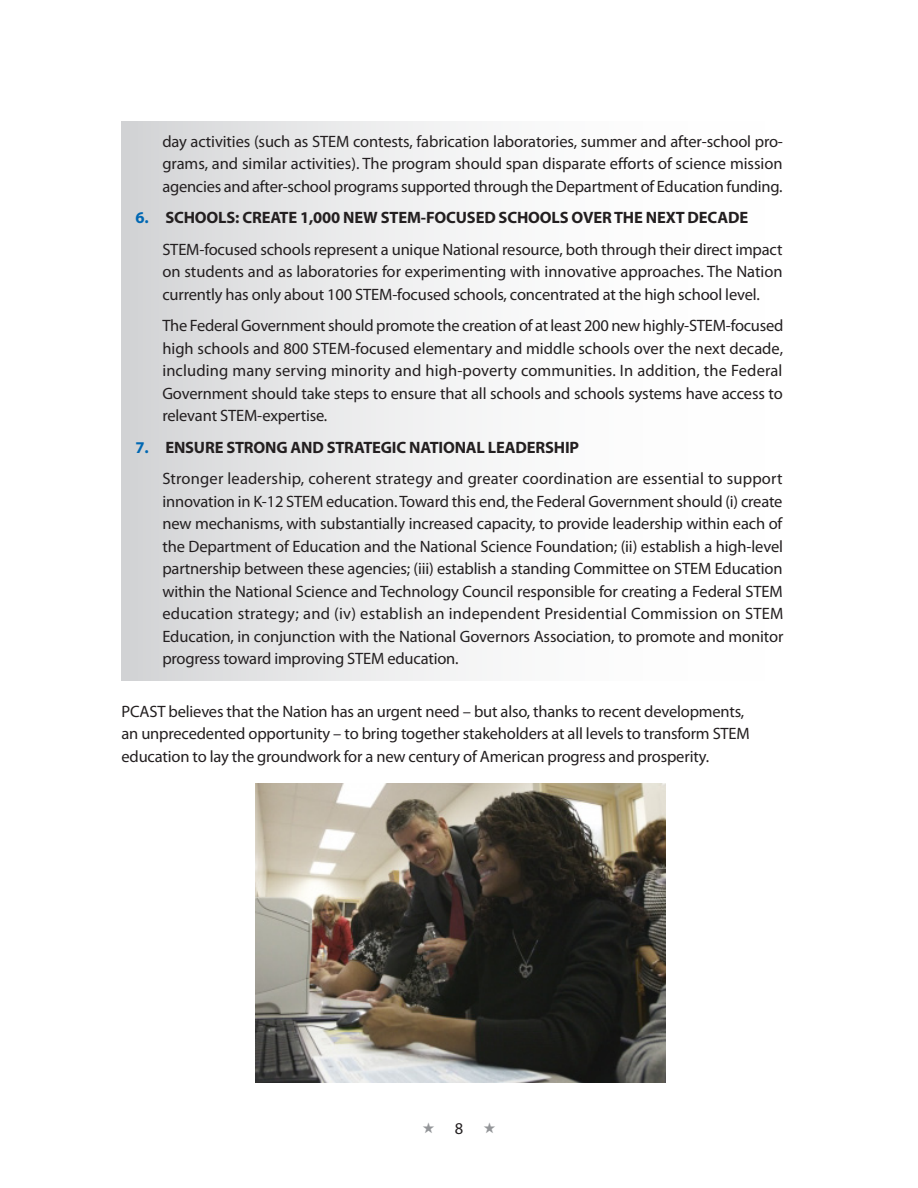
<style>
.page{position:relative;width:918px;height:1188px;background:#fff}
.page>*{position:absolute;margin:0;border:0;box-sizing:border-box;transform-origin:0 0}
.Text_Numbered_List{font:16.5px/22.5px "Myriad Pro";letter-spacing:-.01em;color:#231f20;text-align:justify}
.Head_Level_4{font:16.5px/22.5px "Myriad Pro";letter-spacing:-.01em;color:#231f20}
.Text_Numbered_List-2{font:700 16.5px "Myriad Pro";letter-spacing:-.01em;color:#231f20}
.s1{color:#0168b3}
.s2{color:#939598}
</style>
<div class="page">
<div style="left:122px;top:122px;width:674px;height:559px;background:linear-gradient(to right,#d9dadb,#fff)"></div>
<img style="left:255px;top:783px;width:411px;height:300px">
<p class="Text_Numbered_List" style="left:162px;top:130px;width:622px">day activities (such as STEM contests, fabrication laboratories, summer and after-school pro&shy;grams, and similar activities). The program should span disparate efforts of science mission agencies and after-school programs supported through the Department of Education funding.</p>
<p class="Text_Numbered_List-2" style="left:135px;top:207px;width:614px"><span class="s1">6.</span> SCHOOLS: CREATE 1,000 NEW STEM-FOCUSED SCHOOLS OVER THE NEXT DECADE</p>
<p class="Text_Numbered_List" style="left:162px;top:238px;width:622px">STEM-focused schools represent a unique National resource, both through their direct impact on students and as laboratories for experimenting with innovative approaches. The Nation currently has only about 100 STEM-focused schools, concentrated at the high school level.</p>
<p class="Text_Numbered_List" style="left:162px;top:314px;width:622px">The Federal Government should promote the creation of at least 200 new highly-STEM-focused high schools and 800 STEM-focused elementary and middle schools over the next decade, including many serving minority and high-poverty communities. In addition, the Federal Government should take steps to ensure that all schools and schools systems have access to relevant STEM-expertise.</p>
<p class="Text_Numbered_List-2" style="left:135px;top:437px;width:445px"><span class="s1">7.</span> ENSURE STRONG AND STRATEGIC NATIONAL LEADERSHIP</p>
<p class="Text_Numbered_List" style="left:162px;top:467px;width:623px">Stronger leadership, coherent strategy and greater coordination are essential to support innovation in K-12 STEM education. Toward this end, the Federal Government should (i) create new mechanisms, with substantially increased capacity, to provide leadership within each of the Department of Education and the National Science Foundation; (ii) establish a high-level partnership between these agencies; (iii) establish a standing Committee on STEM Education within the National Science and Technology Council responsible for creating a Federal STEM education strategy; and (iv) establish an independent Presidential Commission on STEM Education, in conjunction with the National Governors Association, to promote and monitor progress toward improving STEM education.</p>
<p class="Head_Level_4" style="left:122px;top:699px;width:630px">PCAST believes that the Nation has an urgent need – but also, thanks to recent developments, an unprecedented opportunity – to bring together stakeholders at all levels to transform STEM education to lay the groundwork for a new century of American progress and prosperity.</p>
<p class="Text_Numbered_List" style="left:422px;top:1117px;width:75px"><span class="s2">★</span>8<span class="s2">★</span></p>
</div>
